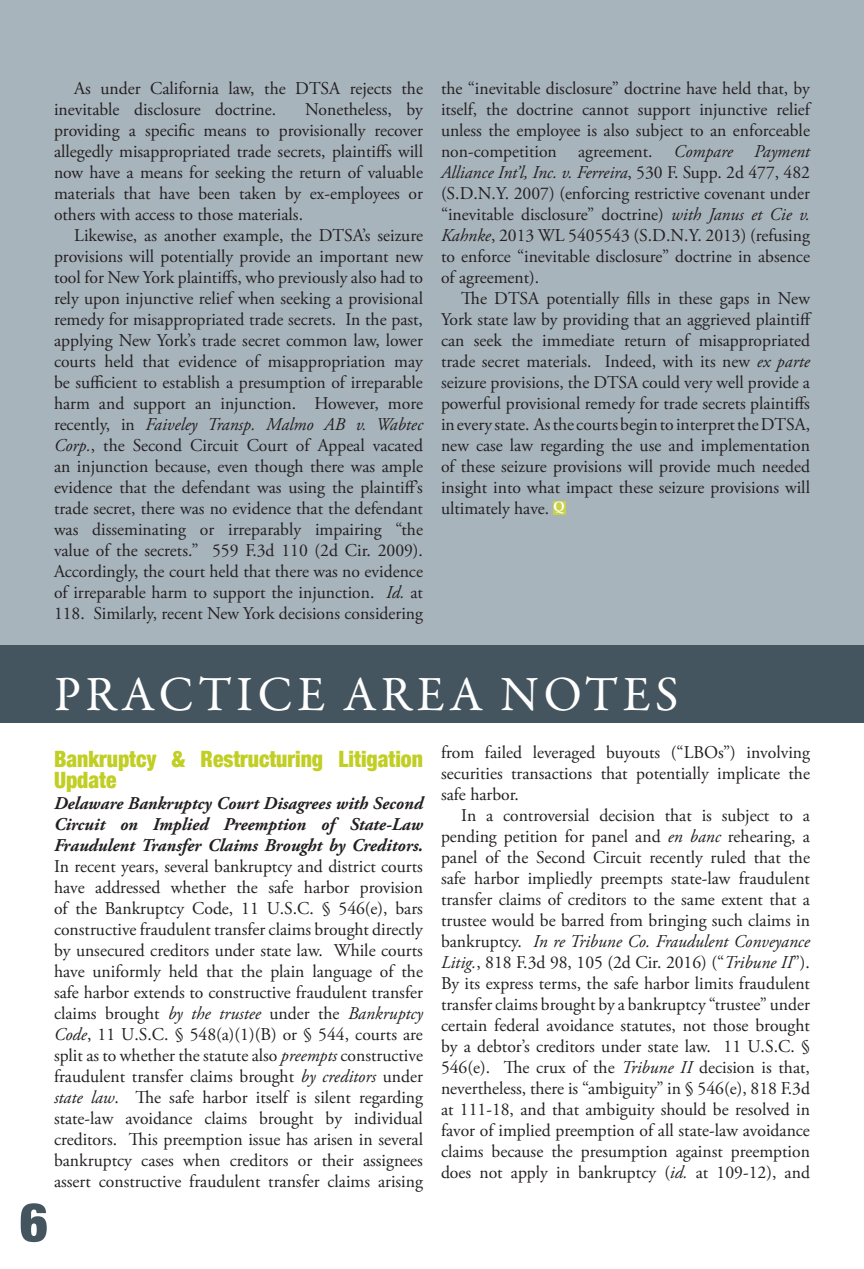
<style>
.page{position:relative;width:864px;height:1269px;background:#fff}
.page>*{position:absolute;margin:0;border:0;box-sizing:border-box;transform-origin:0 0}
.t1{font:900 condensed 54px "Helvetica Neue";color:#45555f}
.t2{font:49.5px "Garamond Premr Pro";letter-spacing:.09em;color:#fff}
.QE_-_Main_Article_St{font:900 condensed 22.5px/21px "Helvetica Neue";color:#c1ce23;scale:.96 1}
.QE_-_Main_Article_St-2{font:18px/21px "Adobe Garamond Pro";color:#231f20;text-align:justify}
.t3{font:700 13.5px "Palatino Linotype";color:#fff}
.s1{font-style:italic}
.s2{font-weight:700;font-style:italic}
</style>
<div class="page">
<div style="left:0;top:0;width:864px;height:645px;background:#a8b4bc"></div>
<div style="left:0;top:645px;width:864px;height:78px;background:#45555f"></div>
<div style="left:553px;top:501px;width:13px;height:13px;background:#c9d247"></div>
<p class="QE_-_Main_Article_St-2" style="left:54px;top:78px;width:371px;text-indent:20px">As under California law, the DTSA rejects the inevitable disclosure doctrine.</p>
<p class="QE_-_Main_Article_St-2" style="left:54px;top:99px;width:371px;text-indent:251px">Nonetheless, by providing a specific means to provisionally recover allegedly misappropriated trade secrets, plaintiffs will now have a means for seeking the return of valuable materials that have been taken by ex-employees or others with access to those materials.</p>
<p class="QE_-_Main_Article_St-2" style="left:54px;top:225px;width:371px;text-indent:20px">Likewise, as another example, the DTSA’s seizure provisions will potentially provide an important new tool for New York plaintiffs, who previously also had to rely upon injunctive relief when seeking a provisional remedy for misappropriated trade secrets. In the past, applying New York’s trade secret common law, lower courts held that evidence of misappropriation may be sufficient to establish a presumption of irreparable harm and support an injunction. However, more recently, in <span class="s1">Faiveley Transp. Malmo AB v. Wabtec Corp.</span>, the Second Circuit Court of Appeal vacated an injunction because, even though there was ample evidence that the defendant was using the plaintiff’s trade secret, there was no evidence that the defendant was disseminating or irreparably impairing “the value of the secrets.” 559 F.3d 110 (2d Cir. 2009).<br>Accordingly, the court held that there was no evidence of irreparable harm to support the injunction. <span class="s1">Id.</span> at 118. Similarly, recent New York decisions considering</p>
<p class="QE_-_Main_Article_St-2" style="left:441px;top:78px;width:371px">the “inevitable disclosure” doctrine have held that, by itself, the doctrine cannot support injunctive relief unless the employee is also subject to an enforceable non-competition agreement. <span class="s1">Compare Payment Alliance Int’l, Inc. v. Ferreira</span>, 530 F. Supp. 2d 477, 482 (S.D.N.Y. 2007) (enforcing restrictive covenant under “inevitable disclosure” doctrine) <span class="s1">with Janus et Cie v.<br>Kahnke</span>, 2013 WL 5405543 (S.D.N.Y. 2013) (refusing to enforce “inevitable disclosure” doctrine in absence of agreement).</p>
<p class="QE_-_Main_Article_St-2" style="left:441px;top:288px;width:372px;text-indent:20px">The DTSA potentially fills in these gaps in New York state law by providing that an aggrieved plaintiff can seek the immediate return of misappropriated trade secret materials. Indeed, with its new <span class="s1">ex parte </span>seizure provisions, the DTSA could very well provide a powerful provisional remedy for trade secrets plaintiffs in every state. As the courts begin to interpret the DTSA, new case law regarding the use and implementation of these seizure provisions will provide much needed insight into what impact these seizure provisions will ultimately have.</p>
<p class="t3" style="left:554px;top:497px;width:13px">Q</p>
<p class="t2" style="left:54px;top:664px;width:626px">PRACTICE AREA NOTES</p>
<p class="QE_-_Main_Article_St" style="left:54px;top:748px;width:386px">Bankruptcy &amp; Restructuring Litigation<br>Update</p>
<p class="QE_-_Main_Article_St-2" style="left:54px;top:793px;width:371px"><span class="s2">Delaware Bankruptcy Court Disagrees with Second Circuit on Implied Preemption of State-Law Fraudulent Transfer Claims Brought by Creditors.<br></span>In recent years, several bankruptcy and district courts have addressed whether the safe harbor provision of the Bankruptcy Code, 11 U.S.C. § 546(e), bars constructive fraudulent transfer claims brought directly by unsecured creditors under state law. While courts have uniformly held that the plain language of the safe harbor extends to constructive fraudulent transfer claims brought <span class="s1">by the trustee</span> under the <span class="s1">Bankruptcy Code</span>, 11 U.S.C. § 548(a)(1)(B) or § 544, courts are split as to whether the statute also <span class="s1">preempts</span> constructive fraudulent transfer claims brought <span class="s1">by creditors</span> under <span class="s1">state law</span>. The safe harbor itself is silent regarding state-law avoidance claims brought by individual creditors. This preemption issue has arisen in several bankruptcy cases when creditors or their assignees assert constructive fraudulent transfer claims arising</p>
<p class="t1" style="left:20px;top:1189px;width:30px">6</p>
<p class="QE_-_Main_Article_St-2" style="left:441px;top:742px;width:371px">from failed leveraged buyouts (“LBOs”) involving securities transactions that potentially implicate the safe harbor.</p>
<p class="QE_-_Main_Article_St-2" style="left:441px;top:805px;width:371px;text-indent:20px">In a controversial decision that is subject to a pending petition for panel and <span class="s1">en banc</span> rehearing, a panel of the Second Circuit recently ruled that the safe harbor impliedly preempts state-law fraudulent transfer claims of creditors to the same extent that a trustee would be barred from bringing such claims in bankruptcy. <span class="s1">In re Tribune Co. Fraudulent Conveyance Litig.</span>, 818 F.3d 98, 105 (2d Cir. 2016) (“<span class="s1">Tribune II</span>”).<br>By its express terms, the safe harbor limits fraudulent transfer claims brought by a bankruptcy “trustee” under certain federal avoidance statutes, not those brought by a debtor’s creditors under state law. 11 U.S.C. § 546(e). The crux of the <span class="s1">Tribune II</span> decision is that, nevertheless, there is “ambiguity” in § 546(e), 818 F.3d at 111-18, and that ambiguity should be resolved in favor of implied preemption of all state-law avoidance claims because the presumption against preemption does not apply in bankruptcy (<span class="s1">id.</span> at 109-12), and</p>
</div>
